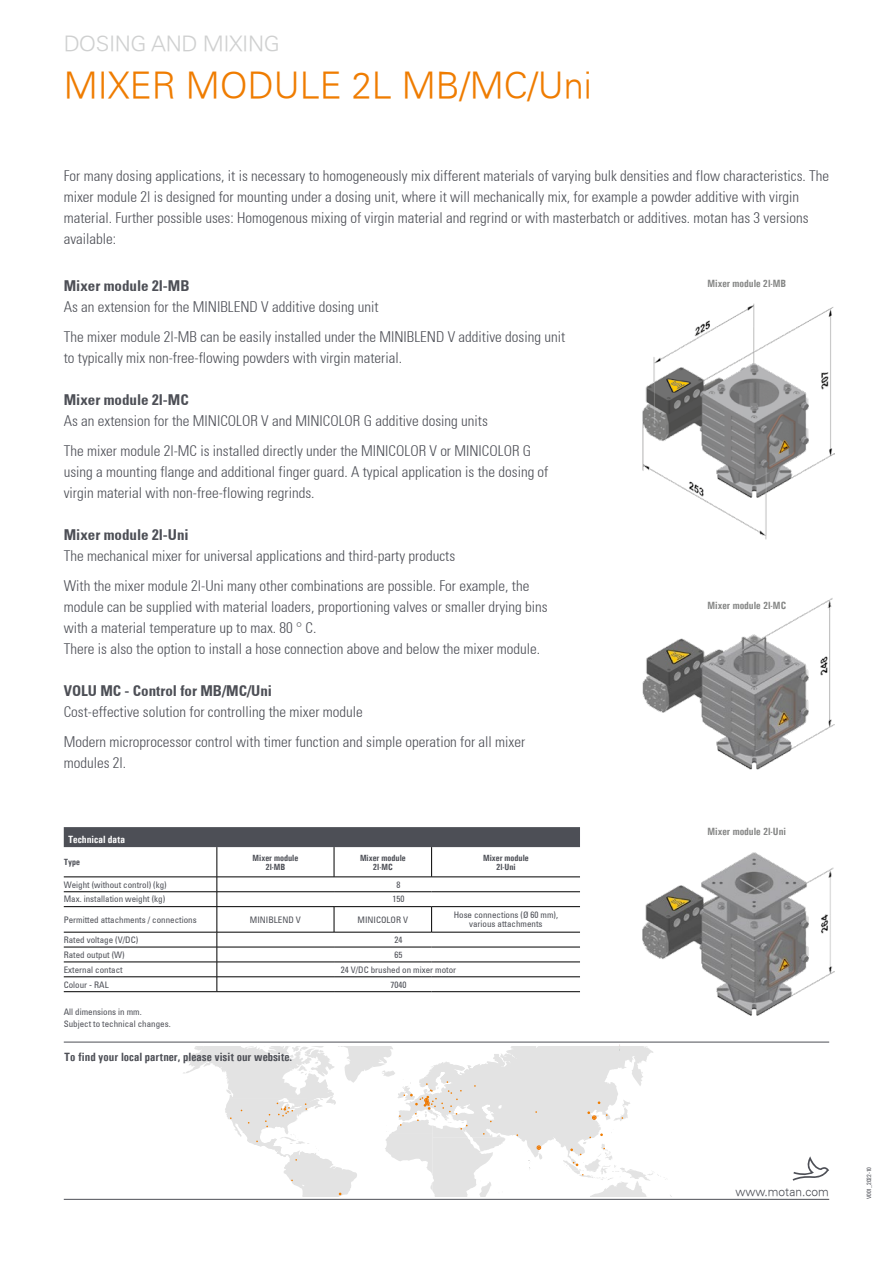
<style>
.page{position:relative;width:893px;height:1263px;background:#fff}
.page>*{position:absolute;margin:0;border:0;box-sizing:border-box;transform-origin:0 0}
.t1{font:300 36px "Univers";color:#ef7c00}
.t2{font:300 21px "Univers";letter-spacing:-.02em;color:#cfd0d0;scale:1.06 1}
.t3{font:300 condensed 15px/21px "Univers";color:#4d4f56}
.t4{font:700 condensed 15px "Univers";color:#4d4f56}
.t5{font:700 12px "Univers Condensed";color:#4d4f56}
.t6{font:300 12px "Univers";color:#4d4f56}
.t7{font:700 10.5px "Univers Condensed";color:#868786}
.t8{font:700 10.5px "Univers Condensed";color:#fff}
.t9{font:condensed 9px/9px "Univers";color:#4d4f56;text-align:center}
.t10{font:700 9px/9px "Univers Condensed";color:#4d4f56;text-align:center}
.t11{font:condensed 6px "Univers";color:#4d4f56}
</style>
<div class="page">
<hr style="left:64px;top:1042px;width:765px;height:1px;background:#4d4f56">
<svg style="left:183px;top:1047px;width:488px;height:149px"></svg>
<hr style="left:64px;top:1199px;width:765px;height:1px;background:#4d4f56">
<img style="left:619px;top:852px;width:215px;height:207px">
<img style="left:642px;top:598px;width:192px;height:172px">
<img style="left:642px;top:303px;width:192px;height:237px">
<svg style="left:793px;top:1156px;width:36px;height:25px"></svg>
<div style="left:64px;top:827px;width:516px;height:20px;background:#4d4f56"></div>
<hr style="left:64px;top:877px;width:153px;height:1px;background:#000">
<hr style="left:64px;top:891px;width:153px;height:1px;background:#000">
<hr style="left:64px;top:906px;width:153px;height:1px;background:#000">
<hr style="left:64px;top:932px;width:153px;height:1px;background:#000">
<hr style="left:64px;top:947px;width:153px;height:1px;background:#000">
<hr style="left:64px;top:962px;width:153px;height:1px;background:#000">
<hr style="left:64px;top:976px;width:153px;height:1px;background:#000">
<hr style="left:64px;top:991px;width:153px;height:1px;background:#000">
<hr style="left:217px;top:847px;width:1px;height:30px;background:#000">
<hr style="left:217px;top:877px;width:117px;height:1px;background:#000">
<hr style="left:432px;top:877px;width:148px;height:1px;background:#000">
<hr style="left:217px;top:891px;width:117px;height:1px;background:#000">
<hr style="left:334px;top:891px;width:98px;height:1px;background:#000">
<hr style="left:432px;top:891px;width:148px;height:1px;background:#000">
<hr style="left:217px;top:906px;width:117px;height:1px;background:#000">
<hr style="left:432px;top:906px;width:148px;height:1px;background:#000">
<hr style="left:217px;top:932px;width:117px;height:1px;background:#000">
<hr style="left:432px;top:932px;width:148px;height:1px;background:#000">
<hr style="left:217px;top:947px;width:117px;height:1px;background:#000">
<hr style="left:334px;top:947px;width:98px;height:1px;background:#000">
<hr style="left:432px;top:947px;width:148px;height:1px;background:#000">
<hr style="left:217px;top:962px;width:117px;height:1px;background:#000">
<hr style="left:334px;top:962px;width:98px;height:1px;background:#000">
<hr style="left:432px;top:962px;width:148px;height:1px;background:#000">
<hr style="left:217px;top:976px;width:117px;height:1px;background:#000">
<svg style="left:217px;top:877px;width:1px;height:114px"></svg>
<hr style="left:334px;top:976px;width:98px;height:1px;background:#000">
<hr style="left:432px;top:976px;width:148px;height:1px;background:#000">
<hr style="left:217px;top:991px;width:117px;height:1px;background:#000">
<hr style="left:334px;top:991px;width:98px;height:1px;background:#000">
<hr style="left:432px;top:991px;width:148px;height:1px;background:#000">
<hr style="left:334px;top:847px;width:1px;height:30px;background:#000">
<hr style="left:431px;top:847px;width:1px;height:30px;background:#000">
<hr style="left:334px;top:877px;width:98px;height:1px;background:#000">
<hr style="left:334px;top:906px;width:98px;height:1px;background:#000">
<svg style="left:334px;top:907px;width:1px;height:25px"></svg>
<svg style="left:431px;top:907px;width:1px;height:25px"></svg>
<hr style="left:334px;top:932px;width:98px;height:1px;background:#000">
<h2 class="t2" style="left:64px;top:31px;width:205px">DOSING AND MIXING</h2>
<h1 class="t1" style="left:64px;top:64px;width:530px">MIXER MODULE 2L MB/MC/Uni</h1>
<p class="t3" style="left:64px;top:165px;width:767px">For many dosing applications, it is necessary to homogeneously mix different materials of varying bulk densities and flow characteristics. The mixer module 2l is designed for mounting under a dosing unit, where it will mechanically mix, for example a powder additive with virgin material. Further possible uses: Homogenous mixing of virgin material and regrind or with masterbatch or additives. motan has 3 versions available:</p>
<p class="t4" style="left:64px;top:276px;width:127px">Mixer module 2l-MB</p>
<p class="t3" style="left:64px;top:291px;width:503px;line-height:30px">As an extension for the MINIBLEND V additive dosing unit<br>The mixer module 2l-MB can be easily installed under the MINIBLEND V additive dosing unit</p>
<p class="t3" style="left:64px;top:347px;width:340px">to typically mix non-free-flowing powders with virgin material.</p>
<p class="t4" style="left:64px;top:390px;width:126px">Mixer module 2l-MC</p>
<p class="t3" style="left:64px;top:405px;width:469px;line-height:30px">As an extension for the MINICOLOR V and MINICOLOR G additive dosing units<br>The mixer module 2l-MC is installed directly under the MINICOLOR V or MINICOLOR G</p>
<p class="t3" style="left:64px;top:461px;width:486px">using a mounting flange and additional finger guard. A typical application is the dosing of virgin material with non-free-flowing regrinds.</p>
<p class="t4" style="left:64px;top:525px;width:126px">Mixer module 2l-Uni</p>
<p class="t3" style="left:64px;top:540px;width:467px;line-height:30px">The mechanical mixer for universal applications and third-party products<br>With the mixer module 2l-Uni many other combinations are possible. For example, the</p>
<p class="t3" style="left:64px;top:596px;width:485px">module can be supplied with material loaders, proportioning valves or smaller drying bins with a material temperature up to max. 80 ° C.<br>There is also the option to install a hose connection above and below the mixer module.</p>
<p class="t4" style="left:64px;top:681px;width:210px">VOLU MC - Control for MB/MC/Uni</p>
<p class="t3" style="left:64px;top:696px;width:463px;line-height:30px">Cost-effective solution for controlling the mixer module<br>Modern microprocessor control with timer function and simple operation for all mixer</p>
<p class="t3" style="left:64px;top:752px;width:64px">modules 2l.</p>
<p class="t7" style="left:707px;top:277px;width:80px">Mixer module 2l-MB</p>
<p class="t7" style="left:707px;top:599px;width:80px">Mixer module 2l-MC</p>
<p class="t8" style="left:68px;top:833px;width:59px">Technical data</p>
<p class="t10" style="left:64px;top:857px;width:18px">Type</p>
<p class="t10" style="left:253px;top:853px;width:47px">Mixer module<br>2l-MB</p>
<p class="t10" style="left:360px;top:853px;width:47px">Mixer module<br>2l-MC</p>
<p class="t10" style="left:483px;top:853px;width:47px">Mixer module<br>2l-Uni</p>
<p class="t9" style="left:64px;top:880px;width:104px">Weight (without control) (kg)</p>
<p class="t9" style="left:397px;top:880px;width:5px">8</p>
<p class="t9" style="left:64px;top:894px;width:103px">Max. installation weight (kg)</p>
<p class="t9" style="left:393px;top:894px;width:13px">150</p>
<p class="t9" style="left:64px;top:915px;width:134px">Permitted attachments / connections</p>
<p class="t9" style="left:250px;top:915px;width:53px">MINIBLEND V</p>
<p class="t9" style="left:358px;top:915px;width:52px">MINICOLOR V</p>
<p class="t9" style="left:454px;top:910px;width:106px">Hose connections (Ø 60 mm), various attachments</p>
<p class="t9" style="left:64px;top:935px;width:76px">Rated voltage (V/DC)</p>
<p class="t9" style="left:395px;top:935px;width:9px">24</p>
<p class="t9" style="left:64px;top:950px;width:63px">Rated output (W)</p>
<p class="t9" style="left:395px;top:950px;width:9px">65</p>
<p class="t9" style="left:64px;top:965px;width:60px">External contact</p>
<p class="t9" style="left:341px;top:965px;width:117px">24 V/DC brushed on mixer motor</p>
<p class="t9" style="left:64px;top:979px;width:46px">Colour - RAL</p>
<p class="t9" style="left:391px;top:979px;width:17px">7040</p>
<p class="t9" style="left:64px;top:1005px;width:108px;line-height:12px;text-align:left">All dimensions in mm.<br>Subject to technical changes.</p>
<p class="t5" style="left:64px;top:1050px;width:230px">To find your local partner, please visit our website.</p>
<p class="t7" style="left:707px;top:825px;width:80px">Mixer module 2l-Uni</p>
<p class="t6" style="left:735px;top:1184px;width:95px">www.motan.com</p>
<p class="t11" style="left:865px;top:1199px;width:34px;rotate:-90deg">V001_2022-10</p>
</div>
